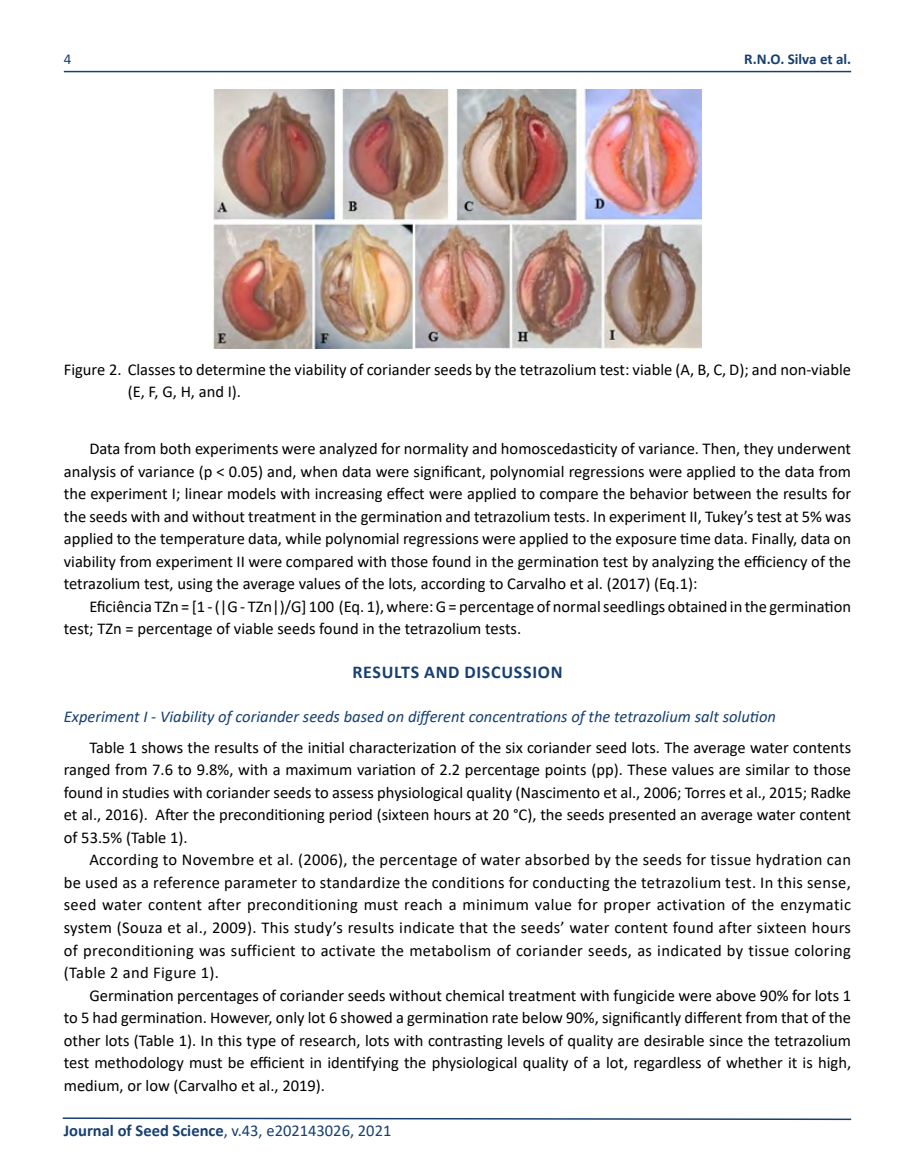
<style>
.page{position:relative;width:915px;height:1170px;background:#fff}
.page>*{position:absolute;margin:0;border:0;box-sizing:border-box;transform-origin:0 0}
.t1{font:700 18px "Calibri";letter-spacing:.04em;color:#173f70}
.t2{font:16.5px/22.5px "Calibri";color:#000;text-align:justify}
.t3{font:italic 16.5px "Calibri";color:#173f70}
.t4{font:16.5px "Calibri";color:#173f70}
.t5{font:700 15px "Calibri";color:#173f70}
.t6{font:15px "Calibri";color:#173f70}
.s1{font-weight:700}
</style>
<div class="page">
<img style="left:214px;top:90px;width:487px;height:259px">
<svg style="left:62px;top:1117px;width:790px;height:3px"></svg>
<hr style="left:64px;top:71px;width:786px;height:1px;background:#173f70">
<p class="t6" style="left:64px;top:48px;width:9px">4</p>
<p class="t5" style="left:744px;top:48px;width:108px">R.N.O. Silva et al.</p>
<p class="t2" style="left:128px;top:357px;width:724px;text-indent:-64px">Figure 2. Classes to determine the viability of coriander seeds by the tetrazolium test: viable (A, B, C, D); and non-viable (E, F, G, H, and I).</p>
<p class="t2" style="left:64px;top:437px;width:788px;text-indent:26px">Data from both experiments were analyzed for normality and homoscedasticity of variance. Then, they underwent analysis of variance (p &lt; 0.05) and, when data were significant, polynomial regressions were applied to the data from the experiment I; linear models with increasing effect were applied to compare the behavior between the results for the seeds with and without treatment in the germination and tetrazolium tests. In experiment II, Tukey’s test at 5% was applied to the temperature data, while polynomial regressions were applied to the exposure time data. Finally, data on viability from experiment II were compared with those found in the germination test by analyzing the efficiency of the tetrazolium test, using the average values of the lots, according to Carvalho et al. (2017) (Eq.1):</p>
<p class="t2" style="left:64px;top:594px;width:788px;text-indent:26px">Eficiência TZn = [1 - (|G - TZn|)/G] 100 (Eq. 1), where: G = percentage of normal seedlings obtained in the germination test; TZn = percentage of viable seeds found in the tetrazolium tests.</p>
<p class="t1" style="left:352px;top:659px;width:212px">RESULTS AND DISCUSSION</p>
<p class="t3" style="left:64px;top:704px;width:713px">Experiment I - Viability of coriander seeds based on different concentrations of the tetrazolium salt solution</p>
<p class="t2" style="left:64px;top:735px;width:788px;text-indent:26px">Table 1 shows the results of the initial characterization of the six coriander seed lots. The average water contents ranged from 7.6 to 9.8%, with a maximum variation of 2.2 percentage points (pp). These values are similar to those found in studies with coriander seeds to assess physiological quality (Nascimento et al., 2006; Torres et al., 2015; Radke et al., 2016). After the preconditioning period (sixteen hours at 20 °C), the seeds presented an average water content of 53.5% (Table 1).</p>
<p class="t2" style="left:64px;top:848px;width:788px;text-indent:26px">According to Novembre et al. (2006), the percentage of water absorbed by the seeds for tissue hydration can be used as a reference parameter to standardize the conditions for conducting the tetrazolium test. In this sense, seed water content after preconditioning must reach a minimum value for proper activation of the enzymatic system (Souza et al., 2009). This study’s results indicate that the seeds’ water content found after sixteen hours of preconditioning was sufficient to activate the metabolism of coriander seeds, as indicated by tissue coloring (Table 2 and Figure 1).</p>
<p class="t2" style="left:64px;top:983px;width:788px;text-indent:26px">Germination percentages of coriander seeds without chemical treatment with fungicide were above 90% for lots 1 to 5 had germination. However, only lot 6 showed a germination rate below 90%, significantly different from that of the other lots (Table 1). In this type of research, lots with contrasting levels of quality are desirable since the tetrazolium test methodology must be efficient in identifying the physiological quality of a lot, regardless of whether it is high, medium, or low (Carvalho et al., 2019).</p>
<p class="t4" style="left:64px;top:1118px;width:329px"><span class="s1">Journal of Seed Science</span>, v.43, e202143026, 2021</p>
</div>
